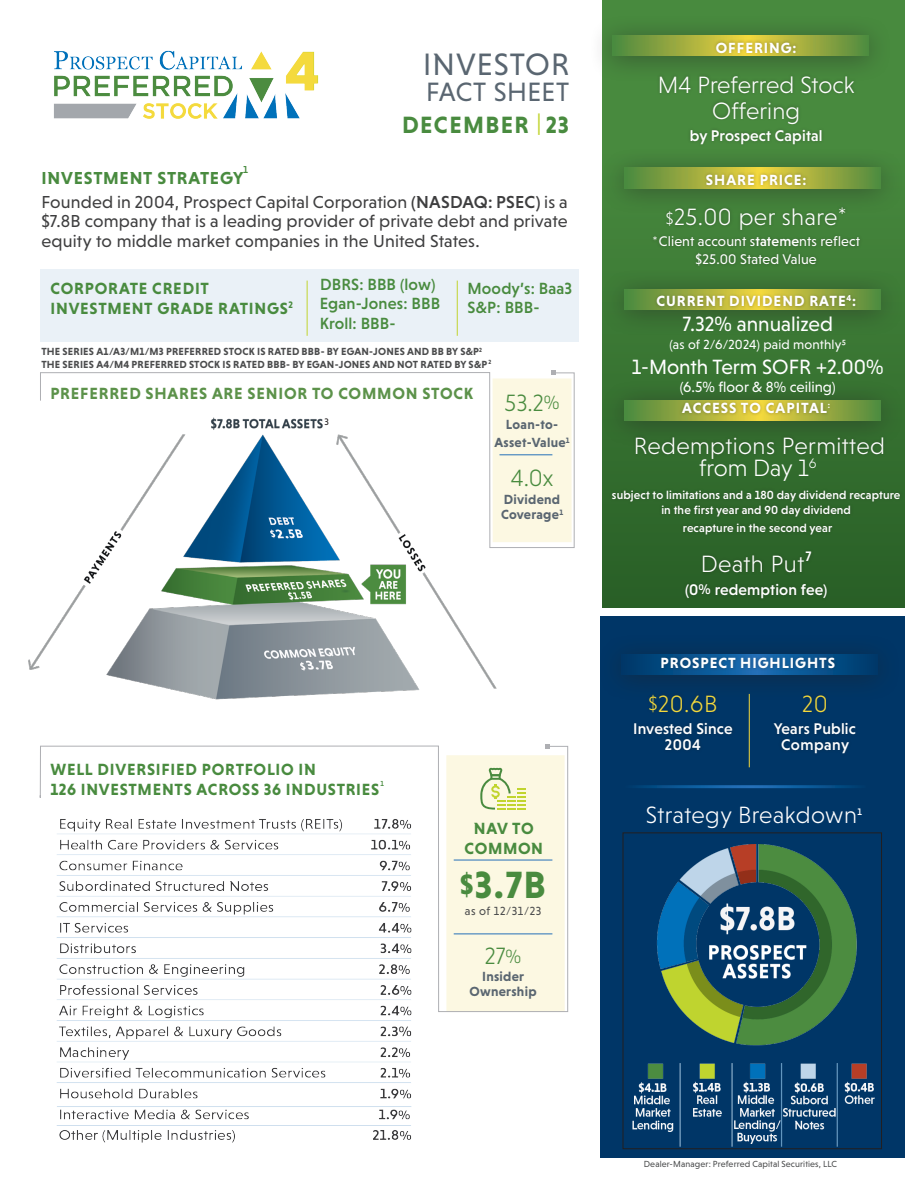
<style>
.page{position:relative;width:918px;height:1188px;background:#fff}
.page>*{position:absolute;margin:0;border:0;box-sizing:border-box;transform-origin:0 0}
.t1{font:700 38.7px "Niveau Grotesk";color:#498b3f}
.t2{font:31.5px "Niveau Grotesk";letter-spacing:.03em;color:#5a6671}
.t3{font:27px "Niveau Grotesk";letter-spacing:.015em;color:#5a6671}
.Table_Cell{font:300 24px/25.5px "Niveau Grotesk";letter-spacing:.015em;color:#fff;text-align:center}
.t4{font:300 24px "Niveau Grotesk";color:#498b3f}
.t5{font:700 24px "Niveau Grotesk";letter-spacing:.055em;color:#498b3f}
.t6{font:300 24px "Niveau Grotesk";color:#f4d93c}
.t7{font:21px "Niveau Grotesk";color:#fff}
.t8{font:17.7px/19.5px "Niveau Grotesk";letter-spacing:.01em;color:#3e3e3f;text-align:justify}
.t9{font:700 17.7px "Niveau Grotesk";letter-spacing:.035em;color:#498b3f}
.t10{font:700 16.5px/19.5px "Niveau Grotesk";letter-spacing:.045em;color:#498b3f}
.t11{font:500 16.5px "Niveau Grotesk";letter-spacing:.01em;color:#498b3f}
.t12{font:700 16.5px "Niveau Grotesk";letter-spacing:.05em;color:#5c924a}
.Table_Cell-2{font:500 15.75px/15.8px "Niveau Grotesk";letter-spacing:.01em;color:#fff;text-align:center}
.Table_Cell-3{font:700 15px "Niveau Grotesk";letter-spacing:.065em;color:#fff}
.t13{font:15px "Niveau Grotesk";color:#fff}
.Table_Cell-4{font:14.25px/18px "Niveau Grotesk";letter-spacing:.01em;color:#fff;text-align:center}
.Table_Cell-5{font:500 13.95px "Niveau Grotesk";color:#fff}
.t14{font:700 13.5px/15px "Niveau Grotesk";letter-spacing:.02em;color:#5a6671;text-align:center}
.t15{font:13.5px "Niveau Grotesk";letter-spacing:.01em;color:#fff}
.Table_Cell-6{font:500 12px "Niveau Grotesk";letter-spacing:.01em;color:#fff}
.t16{font:12px "Niveau Grotesk";letter-spacing:.04em;color:#4b4c4d}
.t17{font:700 10.5px "Niveau Grotesk";letter-spacing:.02em;color:#4b4c4d}
.t18{font:700 10.5px "Niveau Grotesk";letter-spacing:.02em;color:#4b4c4d}
.t19{font:500 10.35px "Niveau Grotesk";color:#498b3f}
.Table_Cell-7{font:500 9.6px "Niveau Grotesk";color:#fff}
.t20{font:9.6px "Niveau Grotesk";color:#231f20}
.t21{font:9px "Niveau Grotesk";letter-spacing:.015em;color:#4b4c4d}
.t22{font:500 7.5px "Niveau Grotesk";color:#498b3f}
.s1{font-weight:400;color:#c1d42f}
.s2{font-weight:500}
.s3{font-size:19.5px}
.s4{font-size:28.5px}
.s5{font-size:16.5px}
.s6{font-size:14.25px}
</style>
<div class="page">
<div style="left:600px;top:617px;width:304px;height:541px;background:#003667"></div>
<svg style="left:603px;top:0;width:302px;height:608px;background:#3c7a35"></svg>
<div style="left:589px;top:14px;width:303px;height:69px;background:#231f20;opacity:.45"></div>
<svg style="left:613px;top:35px;width:255px;height:4px"></svg>
<svg style="left:39px;top:745px;width:529px;height:267px"></svg>
<svg style="left:545px;top:744px;width:5px;height:5px"></svg>
<hr style="left:454px;top:934px;width:98px;height:1px;background:#2570b8">
<hr style="left:454px;top:860px;width:98px;height:1px;background:#2570b8">
<svg style="left:480px;top:768px;width:46px;height:42px;background:#dfe6b4"></svg>
<svg style="left:40px;top:372px;width:535px;height:176px"></svg>
<svg style="left:551px;top:370px;width:5px;height:5px"></svg>
<div style="left:493px;top:379px;width:79px;height:163px;background:#fcf8e2"></div>
<hr style="left:500px;top:454px;width:52px;height:1px;background:#2570b8">
<img style="left:54px;top:50px;width:265px;height:69px">
<div style="left:601px;top:146px;width:303px;height:69px;background:#45863c"></div>
<div style="left:601px;top:268px;width:303px;height:69px;background:#3d7a35"></div>
<div style="left:601px;top:379px;width:303px;height:69px;background:#357030"></div>
<div style="left:609px;top:39px;width:294px;height:562px;background:#231f20;opacity:.35"></div>
<hr style="left:624px;top:785px;width:242px;height:3px;background:#fff">
<hr style="left:749px;top:694px;width:1px;height:73px;background:#f4d93c">
<div style="left:598px;top:633px;width:303px;height:69px;background:#013462"></div>
<svg style="left:632px;top:654px;width:239px;height:21px"></svg>
<div style="left:659px;top:655px;width:179px;height:16px;background:#231f20;opacity:.35"></div>
<div style="left:40px;top:269px;width:539px;height:73px;background:#eaf1f7"></div>
<hr style="left:307px;top:281px;width:1px;height:55px;background:#c1d42f">
<hr style="left:457px;top:281px;width:1px;height:55px;background:#c1d42f">
<img style="left:57px;top:817px;width:354px;height:326px">
<img style="left:632px;top:845px;width:243px;height:301px">
<div style="left:623px;top:832px;width:259px;height:317px;border:1px solid #231f20"></div>
<img style="left:28px;top:397px;width:476px;height:303px">
<p class="t2" style="left:423px;top:47px;width:147px">INVESTOR</p>
<p class="t3" style="left:426px;top:77px;width:144px">FACT SHEET</p>
<p class="t5" style="left:402px;top:111px;width:168px">DECEMBER <span class="s1">|</span> 23</p>
<p class="t19" style="left:243px;top:164px;width:6px">1</p>
<p class="t8" style="left:41px;top:192px;width:528px">Founded in 2004, Prospect Capital Corporation <span class="s2">(NASDAQ: PSEC)</span> is a $7.8B company that is a leading provider of private debt and private equity to middle market companies in the United States.</p>
<p class="t9" style="left:41px;top:168px;width:203px">INVESTMENT STRATEGY</p>
<p class="t10" style="left:51px;top:279px;width:244px">CORPORATE CREDIT<br>INVESTMENT GRADE RATINGS<sup>2</sup></p>
<p class="t11" style="left:320px;top:275px;width:117px">DBRS: BBB (low)</p>
<p class="t11" style="left:468px;top:279px;width:106px">Moody’s: Baa3</p>
<p class="t11" style="left:468px;top:298px;width:73px">S&amp;P: BBB-</p>
<p class="t11" style="left:320px;top:294px;width:122px">Egan-Jones: BBB</p>
<p class="t11" style="left:320px;top:313px;width:77px">Kroll: BBB-</p>
<p class="t17" style="left:41px;top:346px;width:442px">THE SERIES A1/A3/M1/M3 PREFERRED STOCK IS RATED BBB- BY EGAN-JONES AND BB BY S&amp;P<sup>2</sup></p>
<p class="t18" style="left:41px;top:358px;width:452px">THE SERIES A4/M4 PREFERRED STOCK IS RATED BBB- BY EGAN-JONES AND NOT RATED BY S&amp;P <sup>2</sup></p>
<p class="t12" style="left:51px;top:384px;width:424px">PREFERRED SHARES ARE SENIOR TO COMMON STOCK</p>
<p class="t20" style="left:325px;top:416px;width:6px">3</p>
<p class="t4" style="left:505px;top:389px;width:56px">53.2<span class="s3">%</span></p>
<p class="t14" style="left:494px;top:415px;width:77px;line-height:18px">Loan-to-<br>Asset-Value<sup>1</sup></p>
<p class="t4" style="left:511px;top:464px;width:44px">4.0x</p>
<p class="t14" style="left:504px;top:492px;width:58px">Dividend</p>
<p class="t14" style="left:501px;top:507px;width:64px">Coverage<sup>1</sup></p>
<p class="t10" style="left:50px;top:760px;width:330px">WELL DIVERSIFIED PORTFOLIO IN<br>126 INVESTMENTS ACROSS 36 INDUSTRIES</p>
<p class="t22" style="left:380px;top:779px;width:5px">1</p>
<p class="t10" style="left:465px;top:818px;width:80px;text-align:center">NAV TO<br>COMMON</p>
<p class="t1" style="left:460px;top:863px;width:88px"><span class="s4">$</span>3.7B</p>
<p class="t16" style="left:465px;top:904px;width:78px">as of 12/31/23</p>
<p class="t4" style="left:485px;top:943px;width:38px">27<span class="s3">%</span></p>
<p class="t14" style="left:470px;top:969px;width:69px">Insider<br>Ownership</p>
<p class="Table_Cell-3" style="left:716px;top:39px;width:82px">OFFERING:</p>
<p class="Table_Cell" style="left:658px;top:72px;width:198px">M4 Preferred Stock<br>Offering</p>
<p class="Table_Cell-2" style="left:690px;top:128px;width:134px">by Prospect Capital</p>
<p class="Table_Cell-3" style="left:706px;top:171px;width:102px">SHARE PRICE:</p>
<p class="Table_Cell" style="left:666px;top:204px;width:182px"><span class="s5">$</span>25.00 per share*</p>
<p class="Table_Cell-4" style="left:652px;top:233px;width:209px">*Client account s<span class="s2">tateme</span>nts reflect $25.00 Stated Value</p>
<p class="Table_Cell-3" style="left:656px;top:293px;width:201px">CURRENT DIVIDEND RATE<sup>4</sup>:</p>
<p class="t7" style="left:682px;top:312px;width:152px">7.32% annualized</p>
<p class="t15" style="left:670px;top:337px;width:178px">(as of 2/6/2024) paid monthly5</p>
<p class="t7" style="left:632px;top:355px;width:253px">1-Month Term SOFR +2.00%</p>
<p class="t13" style="left:680px;top:379px;width:157px">(6.5% floor &amp; 8% ceiling)</p>
<p class="Table_Cell-3" style="left:682px;top:400px;width:149px">ACCESS TO CAPITAL<sup>:</sup></p>
<p class="Table_Cell" style="left:634px;top:433px;width:253px">Redemptions Permitted</p>
<p class="Table_Cell-6" style="left:612px;top:488px;width:290px">subject to limitations and a 180 day dividend recapture</p>
<p class="Table_Cell-6" style="left:661px;top:503px;width:191px">in the first year and 90 day dividend</p>
<p class="Table_Cell-6" style="left:683px;top:521px;width:151px">recapture in the second year</p>
<p class="Table_Cell" style="left:701px;top:551px;width:105px">Death Put</p>
<p class="Table_Cell-5" style="left:806px;top:549px;width:7px">7</p>
<p class="Table_Cell-2" style="left:685px;top:581px;width:144px">(0<span class="s6">%</span> redemption fee)</p>
<p class="Table_Cell" style="left:699px;top:455px;width:119px">from Day 1<sup>6</sup></p>
<p class="Table_Cell-3" style="left:661px;top:654px;width:176px">PROSPECT HIGHLIGHTS</p>
<p class="t6" style="left:648px;top:690px;width:70px"><span class="s3">$</span>20.6B</p>
<p class="Table_Cell-2" style="left:633px;top:721px;width:101px">Invested Since<br>2004</p>
<p class="t6" style="left:802px;top:690px;width:27px">20</p>
<p class="Table_Cell-2" style="left:774px;top:721px;width:84px">Years Public<br>Company</p>
<p class="Table_Cell" style="left:646px;top:802px;width:213px">Strategy Breakdown</p>
<p class="Table_Cell-7" style="left:858px;top:806px;width:6px">1</p>
<p class="t21" style="left:644px;top:1159px;width:195px">Dealer-Manager: Preferred Capital Securities, LLC</p>
</div>
